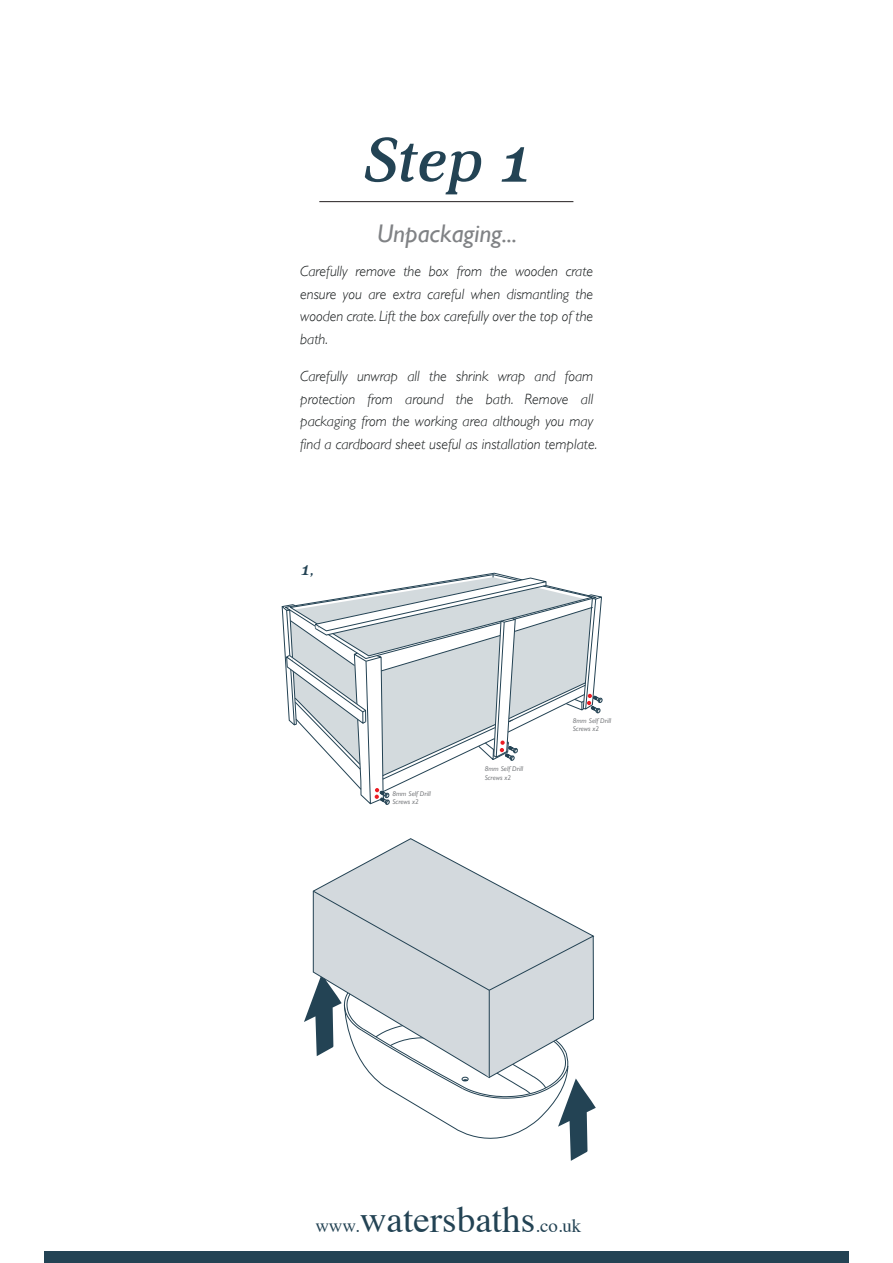
<style>
.page{position:relative;width:893px;height:1263px;background:#fff}
.page>*{position:absolute;margin:0;border:0;box-sizing:border-box;transform-origin:0 0}
.t1{font:italic 63.45px "Aver";color:#234354}
.t2{font:37.2px "Times";color:#234354}
.t3{font:italic 25.5px "Gill Sans";color:#808285}
.t4{font:italic 18px "Aver";color:#234354}
.t5{font:italic 300 14.85px/22.5px "Gill Sans";color:#131718;text-align:justify}
.t6{font:italic 7.05px/8.4px "Gill Sans";color:#808285}
.s1{font-size:18.9px}
</style>
<div class="page">
<hr style="left:319px;top:201px;width:254px;height:1px;background:#231f20">
<div style="left:44px;top:1251px;width:805px;height:12px;background:#234354"></div>
<svg style="left:313px;top:838px;width:197px;height:53px"></svg>
<svg style="left:304px;top:891px;width:292px;height:270px"></svg>
<svg style="left:281px;top:573px;width:322px;height:232px"></svg>
<h1 class="t1" style="left:361px;top:125px;width:173px">Step 1</h1>
<h3 class="t3" style="left:377px;top:219px;width:142px">Unpackaging...</h3>
<p class="t5" style="left:300px;top:260px;width:295px">Carefully remove the box from the wooden crate ensure you are extra careful when dismantling the wooden crate. Lift the box carefully over the top of the bath.</p>
<p class="t5" style="left:300px;top:365px;width:299px;text-align:left">Carefully unwrap all the shrink wrap and foam protection from around the bath. Remove all packaging from the working area although you may find a cardboard sheet useful as installation template.</p>
<p class="t4" style="left:300px;top:559px;width:15px">1,</p>
<p class="t6" style="left:392px;top:789px;width:40px">8mm Self Drill<br>Screws x2</p>
<p class="t6" style="left:485px;top:764px;width:40px">8mm Self Drill<br>Screws x2</p>
<p class="t6" style="left:573px;top:716px;width:40px">8mm Self Drill<br>Screws x2</p>
<h2 class="t2" style="left:315px;top:1184px;width:268px"><span class="s1">www.</span>watersbaths<span class="s1">.co.uk</span></h2>
</div>
